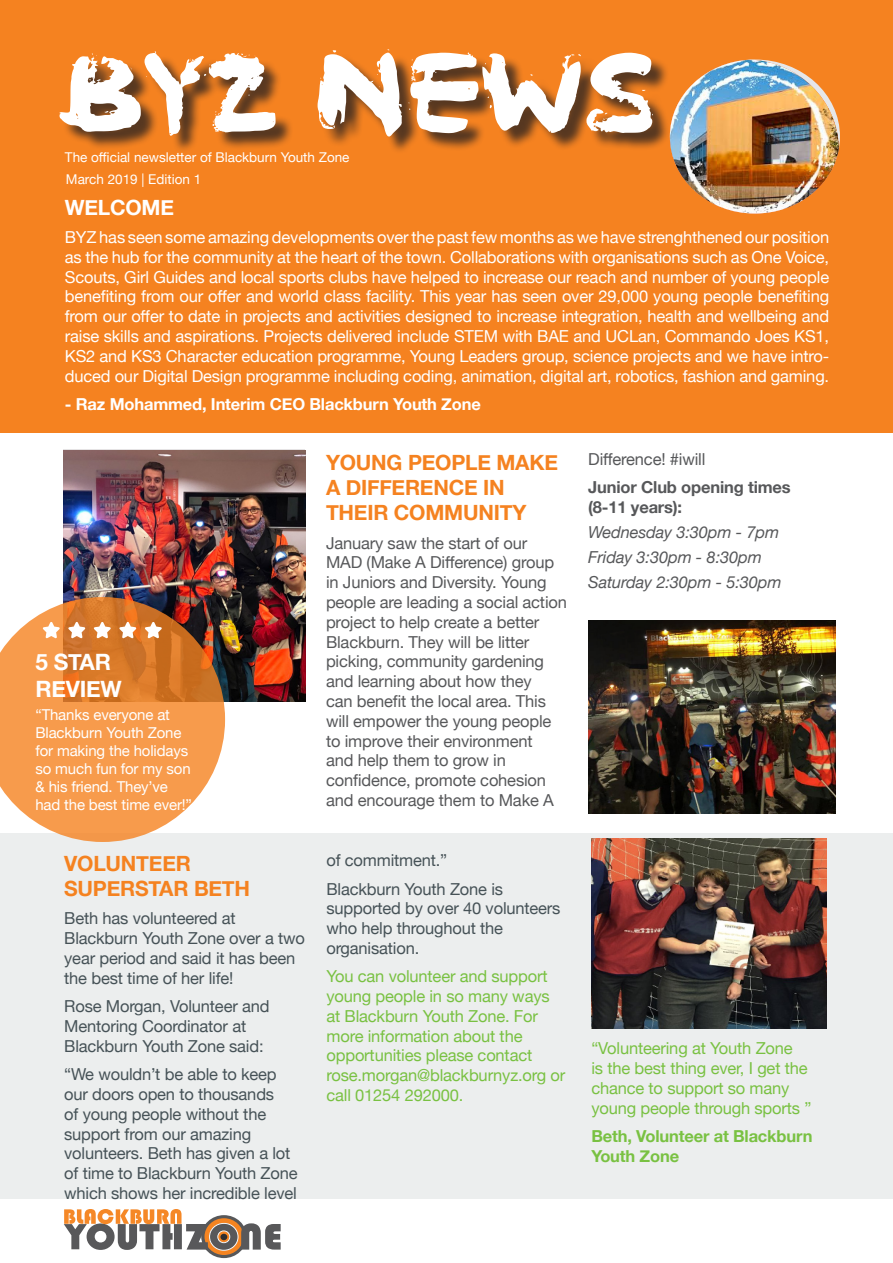
<style>
.page{position:relative;width:893px;height:1263px;background:#fff}
.page>*{position:absolute;margin:0;border:0;box-sizing:border-box;transform-origin:0 0}
.t1{font:120px "Paint Hand";color:#fff}
.t2{font:700 22.5px/27px "Helvetica Neue";letter-spacing:-.01em;color:#fff}
.t3{font:700 21px/25.2px "Helvetica Neue";letter-spacing:-.01em;color:#f58220}
.t4{font:700 21px "Helvetica Neue";letter-spacing:-.01em;color:#fff}
.t5{font:16.5px/19.8px "Helvetica Neue";letter-spacing:-.01em;color:#fff;text-align:justify}
.t6{font:16.5px/19.8px "Helvetica Neue";letter-spacing:-.01em;color:#465257}
.t7{font:16.5px/19.8px "Helvetica Neue";letter-spacing:-.01em;color:#57585a}
.t8{font:16.5px/19.8px "Helvetica Neue";letter-spacing:-.01em;color:#79c142}
.t9{font:italic 16.5px "Helvetica Neue";letter-spacing:-.01em;color:#57585a}
.t10{font:700 16.5px "Helvetica Neue";letter-spacing:-.01em;color:#fff}
.t11{font:700 16.5px/19.8px "Helvetica Neue";letter-spacing:-.01em;color:#57585a}
.t12{font:700 16.5px/19.8px "Helvetica Neue";letter-spacing:-.01em;color:#79c142}
.t13{font:15px/18px "Helvetica Neue";letter-spacing:-.01em;color:#fff}
.t14{font:13.5px "Helvetica Neue";color:#fff}
</style>
<div class="page">
<div style="left:0;top:834px;width:893px;height:365px;background:#eceeee"></div>
<div style="left:0;top:0;width:893px;height:432px;background:#f58220"></div>
<div style="left:62px;top:53px;width:609px;height:101px;background:#231f20;opacity:.75"></div>
<img style="left:64px;top:450px;width:241px;height:252px">
<img style="left:670px;top:60px;width:169px;height:154px">
<svg style="left:0;top:597px;width:225px;height:245px;background:#e49656"></svg>
<svg style="left:43px;top:622px;width:17px;height:16px"></svg>
<svg style="left:68px;top:622px;width:17px;height:16px"></svg>
<svg style="left:94px;top:622px;width:17px;height:16px"></svg>
<svg style="left:119px;top:622px;width:17px;height:16px"></svg>
<svg style="left:145px;top:622px;width:17px;height:16px"></svg>
<img style="left:591px;top:839px;width:235px;height:190px">
<img style="left:589px;top:621px;width:246px;height:193px">
<svg style="left:64px;top:1209px;width:217px;height:49px"></svg>
<p class="t1" style="left:60px;top:22px;width:597px">BYZ NEWS</p>
<p class="t14" style="left:65px;top:148px;width:286px">The official newsletter of Blackburn Youth Zone</p>
<p class="t14" style="left:66px;top:169px;width:137px">March 2019 | Edition 1</p>
<p class="t4" style="left:65px;top:191px;width:111px">WELCOME</p>
<p class="t5" style="left:65px;top:228px;width:766px">BYZ has seen some amazing developments over the past few months as we have strenghthened our position as the hub for the community at the heart of the town. Collaborations with organisations such as One Voice, Scouts, Girl Guides and local sports clubs have helped to increase our reach and number of young people benefiting from our offer and world class facility. This year has seen over 29,000 young people benefiting from our offer to date in projects and activities designed to increase integration, health and wellbeing and raise skills and aspirations. Projects delivered include STEM with BAE and UCLan, Commando Joes KS1, KS2 and KS3 Character education programme, Young Leaders group, science projects and we have intro&shy;duced our Digital Design programme including coding, animation, digital art, robotics, fashion and gaming.</p>
<p class="t10" style="left:65px;top:391px;width:417px">- Raz Mohammed, Interim CEO Blackburn Youth Zone</p>
<p class="t2" style="left:35px;top:649px;width:88px">5 STAR<br>REVIEW</p>
<p class="t13" style="left:35px;top:706px;width:158px">“Thanks everyone at<br>Blackburn Youth Zone for making the holidays so much fun for my son &amp; his friend. They’ve had the best time ever!”</p>
<p class="t3" style="left:64px;top:851px;width:187px">VOLUNTEER<br>SUPERSTAR BETH</p>
<p class="t6" style="left:64px;top:910px;width:242px">Beth has volunteered at<br>Blackburn Youth Zone over a two year period and said it has been the best time of her life!</p>
<p class="t6" style="left:64px;top:997px;width:207px">Rose Morgan, Volunteer and<br>Mentoring Coordinator at<br>Blackburn Youth Zone said:</p>
<p class="t6" style="left:64px;top:1065px;width:235px">“We wouldn’t be able to keep our doors open to thousands<br>of young people without the support from our amazing volunteers. Beth has given a lot of time to Blackburn Youth Zone which shows her incredible level</p>
<p class="t3" style="left:326px;top:450px;width:233px">YOUNG PEOPLE MAKE<br>A DIFFERENCE IN<br>THEIR COMMUNITY</p>
<p class="t7" style="left:326px;top:534px;width:242px">January saw the start of our<br>MAD (Make A Difference) group in Juniors and Diversity. Young people are leading a social action project to help create a better<br>Blackburn. They will be litter picking, community gardening and learning about how they<br>can benefit the local area. This will empower the young people to improve their environment<br>and help them to grow in confidence, promote cohesion and encourage them to Make A</p>
<p class="t6" style="left:326px;top:851px;width:122px">of commitment.”</p>
<p class="t6" style="left:326px;top:880px;width:236px">Blackburn Youth Zone is supported by over 40 volunteers who help throughout the organisation.</p>
<p class="t8" style="left:326px;top:967px;width:240px">You can volunteer and support young people in so many ways at Blackburn Youth Zone. For more information about the opportunities please contact rose.morgan@blackburnyz.org or call 01254 292000.</p>
<p class="t7" style="left:588px;top:450px;width:119px">Difference! #iwill</p>
<p class="t11" style="left:588px;top:478px;width:204px">Junior Club opening times (8-11 years):</p>
<p class="t9" style="left:588px;top:520px;width:192px">Wednesday 3:30pm - 7pm</p>
<p class="t9" style="left:588px;top:545px;width:175px">Friday 3:30pm - 8:30pm</p>
<p class="t9" style="left:588px;top:570px;width:195px">Saturday 2:30pm - 5:30pm</p>
<p class="t8" style="left:591px;top:1039px;width:222px">“Volunteering at Youth Zone<br>is the best thing ever, I get the chance to support so many young people through sports ”</p>
<p class="t12" style="left:591px;top:1127px;width:223px">Beth, Volunteer at Blackburn<br>Youth Zone</p>
</div>
